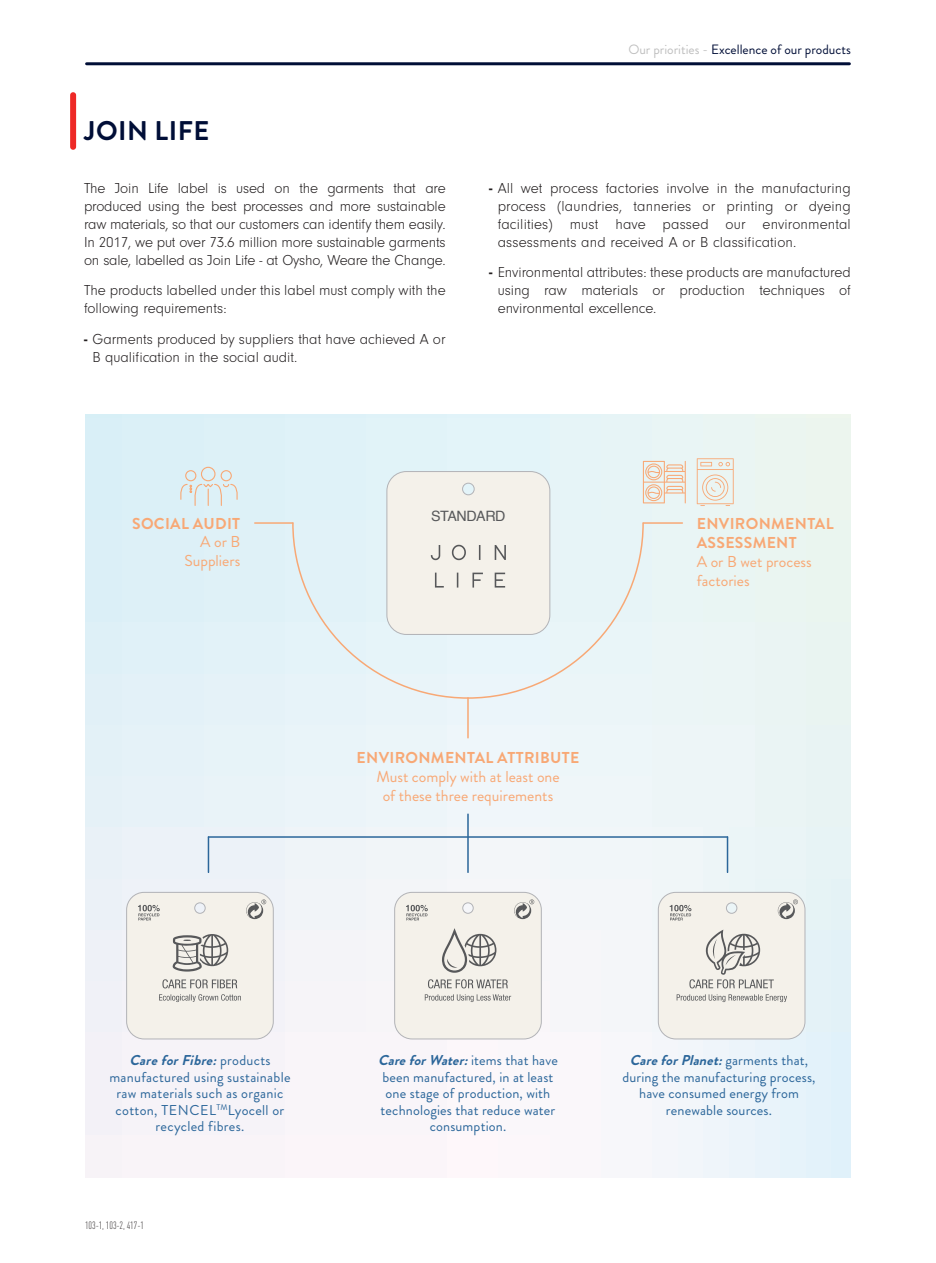
<style>
.page{position:relative;width:936px;height:1263px;background:#fff}
.page>*{position:absolute;margin:0;border:0;box-sizing:border-box;transform-origin:0 0}
.t1{font:500 61.5px "Gotham Rounded";color:#ee2926}
.t2{font:700 27px "Brandon Grotesque";letter-spacing:.02em;color:#000e37}
.t3{font:15.75px/18.9px "Brandon Grotesque";color:#f8a875;text-align:right}
.t4{font:700 15.75px/19.5px "Brandon Grotesque";letter-spacing:.02em;color:#f8a875}
.TXT{font:300 15px/18px "Neuzeit Gro";color:#231f20;text-align:justify}
.DESPIECE{font:14.25px/16.5px "Brandon Grotesque";letter-spacing:.01em;color:#2b669a;text-align:center}
.t5{font:14.25px "Helvetica";letter-spacing:-.03em;color:#57585a}
.t6{font:13.5px "Brandon Grotesque";color:#000e37}
.GRI_en_PAGINA{font:300 condensed 10.5px "DINOT";letter-spacing:-.01em;color:#231f20}
.s1{font-weight:700}
.s2{color:#bfbfbf}
.s3{font-weight:700;font-style:italic}
</style>
<div class="page">
<div style="left:85px;top:415px;width:765px;height:763px;background:linear-gradient(to bottom,#e0f2f5,#f7f5f9)"></div>
<hr style="left:467px;top:698px;width:1px;height:40px;background:#f8a875">
<hr style="left:255px;top:522px;width:38px;height:2px;background:#f8a875">
<hr style="left:643px;top:522px;width:39px;height:2px;background:#f8a875">
<div style="left:291px;top:521px;width:353px;height:178px;background:#e7f4f8"></div>
<hr style="left:208px;top:837px;width:1px;height:35px;background:#2b669a">
<hr style="left:467px;top:814px;width:1px;height:58px;background:#2b669a">
<hr style="left:726px;top:837px;width:2px;height:35px;background:#2b669a">
<hr style="left:208px;top:836px;width:519px;height:2px;background:#2b669a">
<svg style="left:657px;top:892px;width:148px;height:147px"></svg>
<svg style="left:126px;top:892px;width:148px;height:147px"></svg>
<svg style="left:394px;top:892px;width:148px;height:147px"></svg>
<div style="left:386px;top:471px;width:164px;height:164px;background:#f4f1ea"></div>
<svg style="left:642px;top:461px;width:43px;height:42px"></svg>
<svg style="left:696px;top:458px;width:37px;height:48px"></svg>
<svg style="left:180px;top:466px;width:58px;height:41px"></svg>
<hr style="left:87px;top:62px;width:762px;height:3px;background:#000e37">
<p class="t1" style="left:63px;top:76px;width:22px">|</p>
<p class="t2" style="left:84px;top:112px;width:127px">JOIN LIFE</p>
<p class="TXT" style="left:84px;top:179px;width:363px">The Join Life label is used on the garments that are produced using the best processes and more sustainable raw materials, so that our customers can identify them easily.<br>In 2017, we put over 73.6 million more sustainable garments on sale, labelled as Join Life - at Oysho, Weare the Change.</p>
<p class="TXT" style="left:84px;top:282px;width:363px">The products labelled under this label must comply with the following requirements:</p>
<p class="TXT" style="left:92px;top:331px;width:354px;text-indent:-9px"><span class="s1">-</span> Garments produced by suppliers that have achieved A or<br>B qualification in the social audit.</p>
<p class="t6" style="left:628px;top:40px;width:224px"><span class="s2">Our priorities -</span> Excellence of our products</p>
<p class="TXT" style="left:497px;top:179px;width:354px;text-indent:-9px"><span class="s1">-</span> All wet process factories involve in the manufacturing process (laundries, tanneries or printing or dyeing facilities) must have passed our environmental assessments and received A or B classification.</p>
<p class="TXT" style="left:497px;top:264px;width:354px;text-indent:-9px"><span class="s1">-</span> Environmental attributes: these products are manufactured using raw materials or production techniques of environmental excellence.</p>
<p class="t4" style="left:132px;top:514px;width:109px">SOCIAL AUDIT</p>
<p class="t3" style="left:184px;top:533px;width:57px">A or B<br>Suppliers</p>
<p class="t5" style="left:431px;top:505px;width:76px">STANDARD</p>
<p class="t4" style="left:356px;top:748px;width:224px">ENVIRONMENTAL ATTRIBUTE</p>
<p class="t3" style="left:376px;top:767px;width:185px;text-align:center">Must comply with at least one of these three requirements</p>
<p class="t4" style="left:696px;top:514px;width:138px">ENVIRONMENTAL<br>ASSESSMENT</p>
<p class="t3" style="left:696px;top:552px;width:116px;line-height:19.5px;text-align:left">A or B wet process factories</p>
<p class="DESPIECE" style="left:109px;top:1052px;width:183px"><span class="s3">CareforFibre:</span>p r o d u c t s manufactured using sustainable raw materials such as organic cotton, TENCEL<sup>TM</sup>Lyocell or recycled fibres.</p>
<p class="DESPIECE" style="left:378px;top:1052px;width:181px"><span class="s3">CareforWater:</span>i te m s t h a t h a ve been manufactured, in at least one stage of production, with technologies that reduce water consumption.</p>
<p class="DESPIECE" style="left:622px;top:1052px;width:195px"><span class="s3">CareforPlanet:</span>ga r m e n ts t h a t , during the manufacturing process, have consumed energy from renewable sources.</p>
<p class="GRI_en_PAGINA" style="left:85px;top:1219px;width:60px">103-1, 103-2, 417-1</p>
</div>
